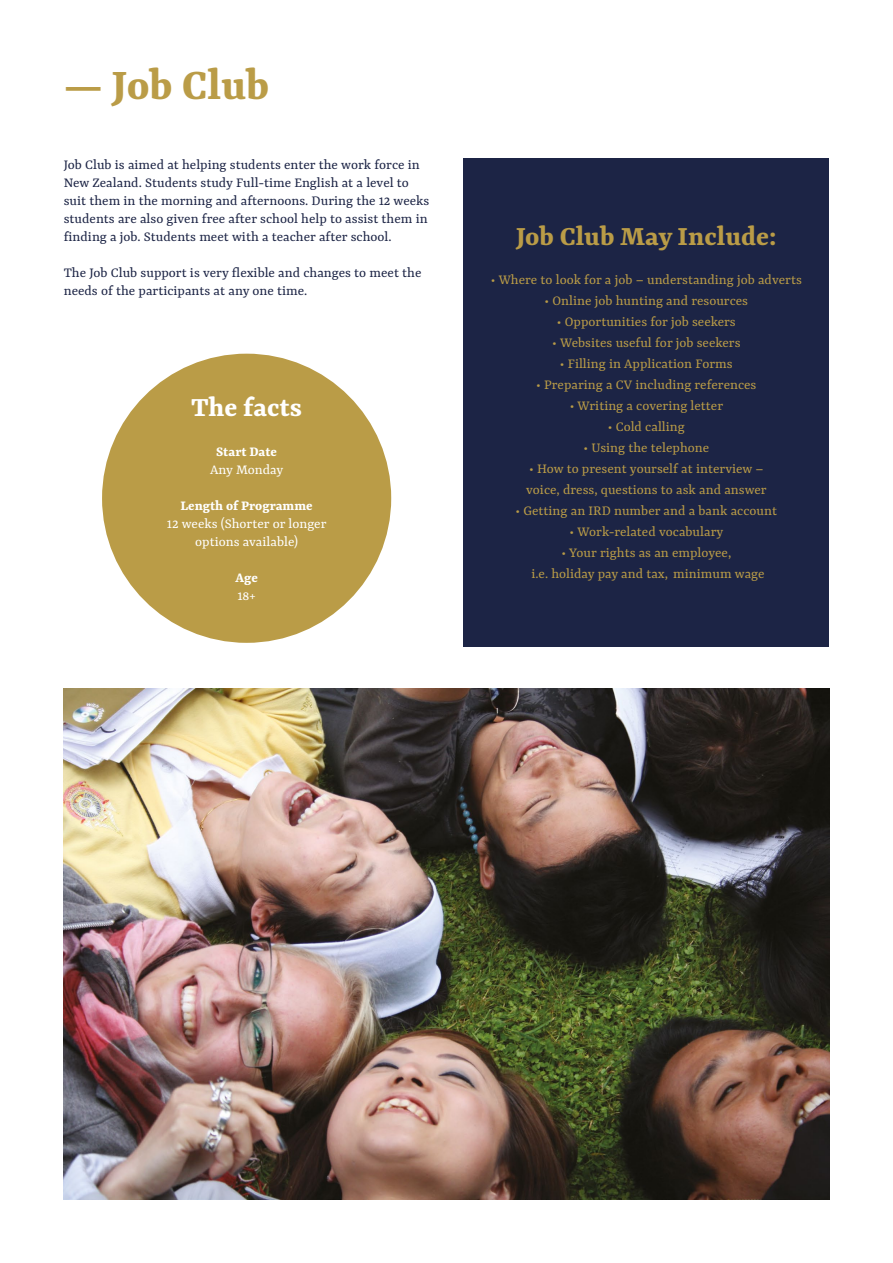
<style>
.page{position:relative;width:893px;height:1263px;background:#fff}
.page>*{position:absolute;margin:0;border:0;box-sizing:border-box;transform-origin:0 0}
.t1{font:700 48px "Rasa";color:#ba9c47}
.t2{font:700 30px "Rasa";color:#ba9c47}
.t3{font:700 30px "Rasa";color:#fff}
.t4{font:15px/21px "Rasa";color:#ba9c47}
.t5{font:15px/18px "Rasa";color:#1c2445}
.t6{font:15px/18px "Rasa";color:#fff;text-align:center}
.t7{font:700 15px "Rasa";color:#fff}
</style>
<div class="page">
<div style="left:463px;top:158px;width:366px;height:489px;background:#1c2445"></div>
<img style="left:64px;top:689px;width:765px;height:510px">
<div style="left:102px;top:354px;width:289px;height:289px;background:#ba9c47;border-radius:50%"></div>
<h1 class="t1" style="left:64px;top:54px;width:207px">— Job Club</h1>
<p class="t5" style="left:64px;top:156px;width:367px">Job Club is aimed at helping students enter the work force in New Zealand. Students study Full-time English at a level to suit them in the morning and afternoons. During the 12 weeks students are also given free after school help to assist them in finding a job. Students meet with a teacher after school.</p>
<p class="t5" style="left:64px;top:264px;width:359px">The Job Club support is very flexible and changes to meet the needs of the participants at any one time.</p>
<h2 class="t3" style="left:191px;top:389px;width:112px">The facts</h2>
<p class="t7" style="left:216px;top:442px;width:62px">Start Date</p>
<p class="t6" style="left:210px;top:461px;width:75px">Any Monday</p>
<p class="t7" style="left:180px;top:496px;width:134px">Length of Programme</p>
<p class="t6" style="left:167px;top:515px;width:161px">12 weeks (Shorter or longer options available)</p>
<p class="t7" style="left:235px;top:568px;width:24px">Age</p>
<p class="t6" style="left:237px;top:587px;width:20px">18+</p>
<h2 class="t2" style="left:516px;top:217px;width:262px">Job Club May Include:</h2>
<p class="t4" style="left:491px;top:270px;width:313px">• Where to look for a job – understanding job adverts</p>
<p class="t4" style="left:545px;top:291px;width:205px">• Online job hunting and resources</p>
<p class="t4" style="left:557px;top:312px;width:180px">• Opportunities for job seekers</p>
<p class="t4" style="left:552px;top:333px;width:190px">• Websites useful for job seekers</p>
<p class="t4" style="left:560px;top:354px;width:174px">• Filling in Application Forms</p>
<p class="t4" style="left:536px;top:375px;width:222px">• Preparing a CV including references</p>
<p class="t4" style="left:570px;top:396px;width:155px">• Writing a covering letter</p>
<p class="t4" style="left:608px;top:417px;width:78px">• Cold calling</p>
<p class="t4" style="left:583px;top:438px;width:127px">• Using the telephone</p>
<p class="t4" style="left:526px;top:459px;width:242px">• How to present yourself at interview – voice, dress, questions to ask and answer</p>
<p class="t4" style="left:515px;top:501px;width:263px">• Getting an IRD number and a bank account</p>
<p class="t4" style="left:570px;top:522px;width:155px">• Work-related vocabulary</p>
<p class="t4" style="left:531px;top:543px;width:235px;text-align:center">• Your rights as an employee,<br>i.e. holiday pay and tax, minimum wage</p>
</div>
